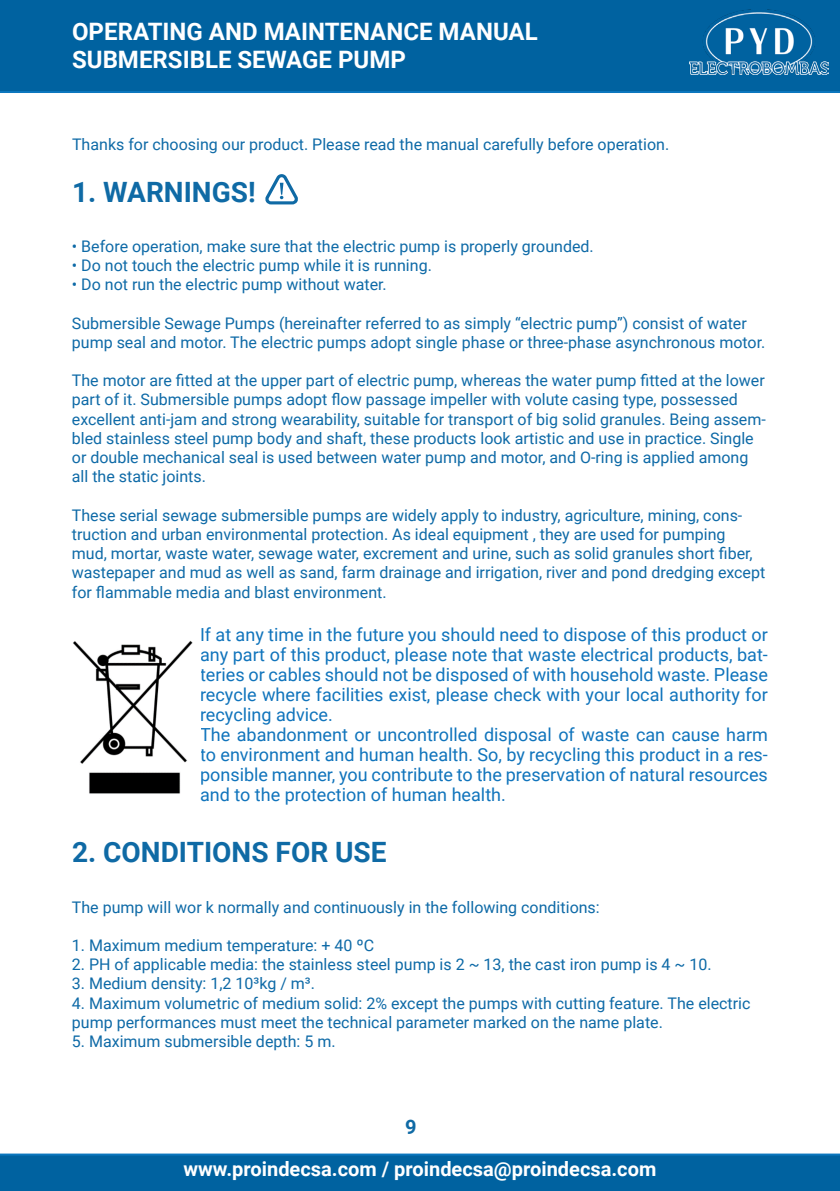
<style>
.page{position:relative;width:840px;height:1191px;background:#fff}
.page>*{position:absolute;margin:0;border:0;box-sizing:border-box;transform-origin:0 0}
.t1{font:700 28px "Roboto";color:#0f6aa5}
.t2{font:700 24px/28.8px "Roboto";color:#fff}
.t3{font:700 20px "Roboto";color:#fff}
.t4{font:700 20px "Roboto";color:#0f6aa5}
.t5{font:18px/20px "Roboto";color:#1074bc;text-align:justify}
.t6{font:16px/19.2px "Roboto";color:#0e6aa7}
</style>
<div class="page">
<div style="left:0;top:0;width:839px;height:93px;background:#0062a0"></div>
<svg style="left:0;top:1153px;width:839px;height:38px;background:#0465a2"></svg>
<img style="left:688px;top:10px;width:139px;height:65px">
<svg style="left:265px;top:174px;width:33px;height:30px"></svg>
<img style="left:73px;top:640px;width:120px;height:154px">
<h2 class="t2" style="left:72px;top:16px;width:467px">OPERATING AND MAINTENANCE MANUAL<br>SUBMERSIBLE SEWAGE PUMP</h2>
<p class="t6" style="left:72px;top:134px;width:598px">Thanks for choosing our product. Please read the manual carefully before operation.</p>
<p class="t1" style="left:72px;top:172px;width:185px">1. WARNINGS!</p>
<p class="t6" style="left:72px;top:236px;width:523px">• Before operation, make sure that the electric pump is properly grounded.</p>
<p class="t6" style="left:72px;top:255px;width:361px">• Do not touch the electric pump while it is running.</p>
<p class="t6" style="left:72px;top:274px;width:316px">• Do not run the electric pump without water.</p>
<p class="t6" style="left:72px;top:313px;width:694px">Submersible Sewage Pumps (hereinafter referred to as simply “electric pump”) consist of water pump seal and motor. The electric pumps adopt single phase or three-phase asynchronous motor.</p>
<p class="t6" style="left:72px;top:370px;width:695px">The motor are fitted at the upper part of electric pump, whereas the water pump fitted at the lower part of it. Submersible pumps adopt flow passage impeller with volute casing type, possessed excellent anti-jam and strong wearability, suitable for transport of big solid granules. Being assem&shy;bled stainless steel pump body and shaft, these products look artistic and use in practice. Single or double mechanical seal is used between water pump and motor, and O-ring is applied among all the static joints.</p>
<p class="t6" style="left:72px;top:505px;width:694px">These serial sewage submersible pumps are widely apply to industry, agriculture, mining, cons&shy;truction and urban environmental protection. As ideal equipment , they are used for pumping<br>mud, mortar, waste water, sewage water, excrement and urine, such as solid granules short fiber, wastepaper and mud as well as sand, farm drainage and irrigation, river and pond dredging except for flammable media and blast environment.</p>
<p class="t5" style="left:200px;top:623px;width:569px">If at any time in the future you should need to dispose of this product or any part of this product, please note that waste electrical products, bat&shy;teries or cables should not be disposed of with household waste. Please recycle where facilities exist, please check with your local authority for recycling advice.</p>
<p class="t5" style="left:200px;top:723px;width:569px">The abandonment or uncontrolled disposal of waste can cause harm to environment and human health. So, by recycling this product in a res&shy;ponsible manner, you contribute to the preservation of natural resources and to the protection of human health.</p>
<p class="t1" style="left:72px;top:832px;width:316px">2. CONDITIONS FOR USE</p>
<p class="t6" style="left:72px;top:896px;width:529px">The pump will wor k normally and continuously in the following conditions:</p>
<p class="t6" style="left:72px;top:935px;width:303px">1. Maximum medium temperature: + 40 ºC</p>
<p class="t6" style="left:72px;top:954px;width:641px">2. PH of applicable media: the stainless steel pump is 2 ~ 13, the cast iron pump is 4 ~ 10.</p>
<p class="t6" style="left:72px;top:973px;width:244px">3. Medium density: 1,2 10³kg / m³.</p>
<p class="t6" style="left:72px;top:992px;width:679px">4. Maximum volumetric of medium solid: 2% except the pumps with cutting feature. The electric pump performances must meet the technical parameter marked on the name plate.</p>
<p class="t6" style="left:72px;top:1031px;width:265px">5. Maximum submersible depth: 5 m.</p>
<p class="t4" style="left:405px;top:1112px;width:13px">9</p>
<p class="t3" style="left:183px;top:1154px;width:474px">www.proindecsa.com / proindecsa@proindecsa.com</p>
</div>
